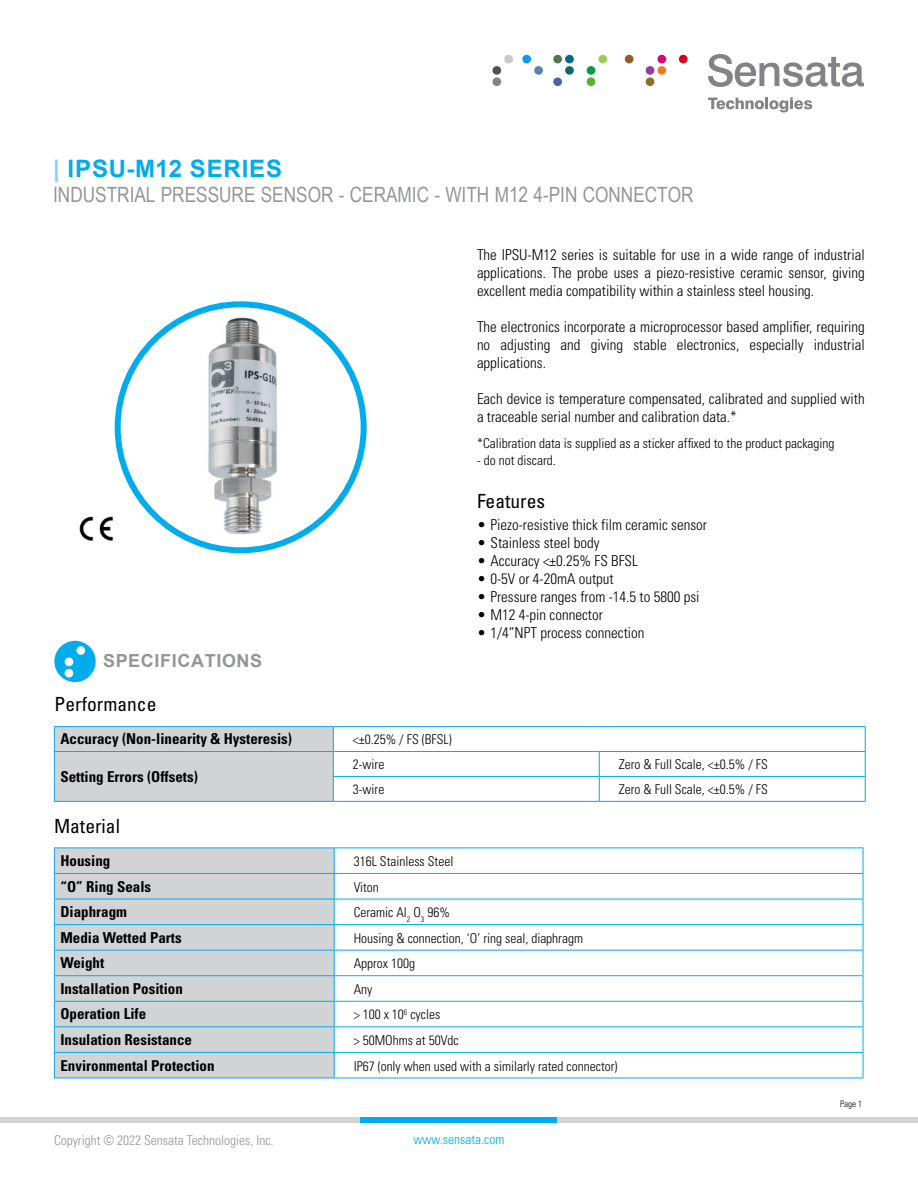
<style>
.page{position:relative;width:918px;height:1188px;background:#fff}
.page>*{position:absolute;margin:0;border:0;box-sizing:border-box;transform-origin:0 0}
.t1{font:700 24px "Arial";letter-spacing:.035em;color:#00acec}
.t2{font:21px "Arial Narrow";color:#939598}
.t3{font:condensed 19.5px "Univers LT Std";color:#000}
.t4{font:700 18px "Arial";letter-spacing:.035em;color:#939598}
.t5{font:300 condensed 15px/18px "Univers";color:#000;text-align:justify}
.t6{font:700 condensed 15px "Univers LT Std";color:#000}
.t7{font:300 condensed 13.5px "Univers";color:#000}
.t8{font:300 condensed 13.5px "Univers";color:#939598}
.t9{font:300 condensed 13.5px "Univers";color:#00acec}
.t10{font:300 condensed 9px "Univers";color:#000}
.s1{color:#80d5f6}
</style>
<div class="page">
<svg style="left:708px;top:54px;width:156px;height:33px"></svg>
<svg style="left:708px;top:97px;width:104px;height:15px"></svg>
<div style="left:492px;top:77px;width:9px;height:9px;background:#828287;border-radius:50%"></div>
<div style="left:522px;top:55px;width:9px;height:8px;background:#009eed;border-radius:50%"></div>
<div style="left:534px;top:66px;width:9px;height:9px;background:#5982b0;border-radius:50%"></div>
<div style="left:553px;top:55px;width:9px;height:8px;background:#4f784a;border-radius:50%"></div>
<div style="left:565px;top:55px;width:9px;height:8px;background:#006b87;border-radius:50%"></div>
<div style="left:565px;top:66px;width:9px;height:9px;background:#146b5c;border-radius:50%"></div>
<div style="left:553px;top:77px;width:9px;height:9px;background:#4f61ad;border-radius:50%"></div>
<div style="left:598px;top:55px;width:9px;height:8px;background:#a1cc52;border-radius:50%"></div>
<div style="left:587px;top:66px;width:8px;height:9px;background:#009e45;border-radius:50%"></div>
<div style="left:587px;top:77px;width:8px;height:9px;background:#59b030;border-radius:50%"></div>
<div style="left:657px;top:55px;width:9px;height:8px;background:#d9007a;border-radius:50%"></div>
<div style="left:646px;top:66px;width:8px;height:9px;background:#9c3d91;border-radius:50%"></div>
<div style="left:657px;top:66px;width:9px;height:9px;background:#e87a2b;border-radius:50%"></div>
<div style="left:646px;top:77px;width:8px;height:9px;background:#8c7029;border-radius:50%"></div>
<div style="left:679px;top:55px;width:9px;height:8px;background:#d90017;border-radius:50%"></div>
<div style="left:504px;top:55px;width:9px;height:8px;background:#c7c9cc;border-radius:50%"></div>
<div style="left:492px;top:66px;width:9px;height:9px;background:#525254;border-radius:50%"></div>
<div style="left:625px;top:55px;width:9px;height:8px;background:#995c1a;border-radius:50%"></div>
<div style="left:0;top:1117px;width:918px;height:6px;background:#d1d3d4"></div>
<div style="left:361px;top:1117px;width:196px;height:6px;background:#00acec"></div>
<svg style="left:54px;top:641px;width:42px;height:41px"></svg>
<img style="left:193px;top:310px;width:95px;height:235px">
<div style="left:115px;top:301px;width:252px;height:252px;border:6px solid #00acec;border-radius:50%"></div>
<hr style="left:333px;top:751px;width:266px;height:1px;background:#00acec">
<hr style="left:599px;top:751px;width:267px;height:1px;background:#00acec">
<hr style="left:333px;top:801px;width:266px;height:1px;background:#00acec">
<svg style="left:599px;top:752px;width:1px;height:49px"></svg>
<svg style="left:865px;top:727px;width:1px;height:74px"></svg>
<hr style="left:333px;top:776px;width:266px;height:1px;background:#00acec">
<hr style="left:599px;top:776px;width:267px;height:1px;background:#00acec">
<hr style="left:599px;top:801px;width:267px;height:1px;background:#00acec">
<hr style="left:333px;top:726px;width:266px;height:1px;background:#00acec">
<hr style="left:599px;top:726px;width:267px;height:1px;background:#00acec">
<hr style="left:54px;top:726px;width:279px;height:1px;background:#00acec">
<div style="left:54px;top:727px;width:280px;height:74px;background:#d1d3d4"></div>
<hr style="left:54px;top:751px;width:279px;height:1px;background:#00acec">
<hr style="left:54px;top:801px;width:279px;height:1px;background:#00acec">
<div style="left:55px;top:849px;width:279px;height:229px;background:#d1d3d4"></div>
<svg style="left:863px;top:848px;width:1px;height:230px"></svg>
<hr style="left:334px;top:873px;width:529px;height:1px;background:#00acec">
<hr style="left:334px;top:899px;width:529px;height:1px;background:#00acec">
<hr style="left:334px;top:924px;width:529px;height:1px;background:#00acec">
<hr style="left:334px;top:950px;width:529px;height:1px;background:#00acec">
<hr style="left:334px;top:975px;width:529px;height:1px;background:#00acec">
<hr style="left:334px;top:1001px;width:529px;height:1px;background:#00acec">
<hr style="left:334px;top:1026px;width:529px;height:1px;background:#00acec">
<hr style="left:334px;top:1052px;width:529px;height:1px;background:#00acec">
<hr style="left:334px;top:1078px;width:529px;height:1px;background:#00acec">
<hr style="left:334px;top:848px;width:529px;height:1px;background:#00acec">
<svg style="left:54px;top:849px;width:1px;height:229px"></svg>
<hr style="left:54px;top:848px;width:280px;height:1px;background:#00acec">
<svg style="left:334px;top:848px;width:1px;height:230px"></svg>
<hr style="left:54px;top:950px;width:280px;height:1px;background:#00acec">
<hr style="left:54px;top:899px;width:280px;height:1px;background:#00acec">
<hr style="left:54px;top:975px;width:280px;height:1px;background:#00acec">
<hr style="left:54px;top:1001px;width:280px;height:1px;background:#00acec">
<hr style="left:54px;top:1026px;width:280px;height:1px;background:#00acec">
<hr style="left:54px;top:1052px;width:280px;height:1px;background:#00acec">
<hr style="left:54px;top:1078px;width:280px;height:1px;background:#00acec">
<hr style="left:54px;top:873px;width:280px;height:1px;background:#00acec">
<hr style="left:54px;top:924px;width:280px;height:1px;background:#00acec">
<img style="left:79px;top:516px;width:35px;height:25px">
<h1 class="t1" style="left:53px;top:152px;width:230px"><span class="s1">|</span> IPSU-M12 SERIES</h1>
<h2 class="t2" style="left:53px;top:180px;width:642px">INDUSTRIAL PRESSURE SENSOR - CERAMIC - WITH M12 4-PIN CONNECTOR</h2>
<p class="t5" style="left:477px;top:246px;width:389px">The IPSU-M12 series is suitable for use in a wide range of industrial applications. The probe uses a piezo-resistive ceramic sensor, giving excellent media compatibility within a stainless steel housing.</p>
<p class="t5" style="left:477px;top:318px;width:389px">The electronics incorporate a microprocessor based amplifier, requiring no adjusting and giving stable electronics, especially industrial applications.</p>
<p class="t5" style="left:477px;top:390px;width:389px">Each device is temperature compensated, calibrated and supplied with a traceable serial number and calibration data.*</p>
<p class="t7" style="left:477px;top:436px;width:359px">*Calibration data is supplied as a sticker affixed to the product packaging</p>
<p class="t7" style="left:477px;top:452px;width:80px">- do not discard.</p>
<p class="t4" style="left:103px;top:648px;width:161px">SPECIFICATIONS</p>
<h3 class="t3" style="left:55px;top:692px;width:103px">Performance</h3>
<h3 class="t3" style="left:477px;top:488px;width:70px">Features</h3>
<p class="t5" style="left:477px;top:515px;width:232px">• Piezo-resistive thick film ceramic sensor</p>
<p class="t5" style="left:477px;top:533px;width:124px">• Stainless steel body</p>
<p class="t5" style="left:477px;top:551px;width:162px">• Accuracy &lt;±0.25% FS BFSL</p>
<p class="t5" style="left:477px;top:569px;width:138px">• 0-5V or 4-20mA output</p>
<p class="t5" style="left:477px;top:587px;width:224px">• Pressure ranges from -14.5 to 5800 psi</p>
<p class="t5" style="left:477px;top:605px;width:127px">• M12 4-pin connector</p>
<p class="t5" style="left:477px;top:623px;width:169px">• 1/4”NPT process connection</p>
<p class="t6" style="left:60px;top:730px;width:233px">Accuracy (Non-linearity &amp; Hysteresis)</p>
<p class="t7" style="left:353px;top:732px;width:100px">&lt;±0.25% / FS (BFSL)</p>
<p class="t6" style="left:60px;top:767px;width:139px">Setting Errors (Offsets)</p>
<p class="t7" style="left:353px;top:756px;width:33px">2-wire</p>
<p class="t7" style="left:619px;top:756px;width:151px">Zero &amp; Full Scale, &lt;±0.5% / FS</p>
<p class="t7" style="left:353px;top:781px;width:33px">3-wire</p>
<p class="t7" style="left:619px;top:781px;width:151px">Zero &amp; Full Scale, &lt;±0.5% / FS</p>
<h3 class="t3" style="left:54px;top:813px;width:68px">Material</h3>
<p class="t6" style="left:60px;top:852px;width:51px">Housing</p>
<p class="t7" style="left:354px;top:853px;width:101px">316L Stainless Steel</p>
<p class="t6" style="left:60px;top:877px;width:92px">“O” Ring Seals</p>
<p class="t7" style="left:354px;top:879px;width:27px">Viton</p>
<p class="t6" style="left:60px;top:903px;width:68px">Diaphragm</p>
<p class="t7" style="left:354px;top:904px;width:98px">Ceramic Al<sub>2</sub> O<sub>3</sub> 96%</p>
<p class="t6" style="left:60px;top:928px;width:123px">Media Wetted Parts</p>
<p class="t7" style="left:354px;top:930px;width:231px">Housing &amp; connection, ‘O’ ring seal, diaphragm</p>
<p class="t6" style="left:60px;top:954px;width:45px">Weight</p>
<p class="t7" style="left:354px;top:955px;width:63px">Approx 100g</p>
<p class="t6" style="left:60px;top:979px;width:124px">Installation Position</p>
<p class="t7" style="left:354px;top:981px;width:20px">Any</p>
<p class="t6" style="left:60px;top:1005px;width:87px">Operation Life</p>
<p class="t7" style="left:354px;top:1007px;width:88px">&gt; 100 x 10<sup>6</sup> cycles</p>
<p class="t6" style="left:60px;top:1031px;width:133px">Insulation Resistance</p>
<p class="t7" style="left:354px;top:1032px;width:106px">&gt; 50MOhms at 50Vdc</p>
<p class="t6" style="left:60px;top:1056px;width:156px">Environmental Protection</p>
<p class="t7" style="left:354px;top:1058px;width:265px">IP67 (only when used with a similarly rated connector)</p>
<p class="t8" style="left:54px;top:1132px;width:221px">Copyright © 2022 Sensata Technologies, Inc.</p>
<p class="t9" style="left:414px;top:1131px;width:92px">www.sensata.com</p>
<p class="t10" style="left:840px;top:1098px;width:23px">Page 1</p>
</div>
